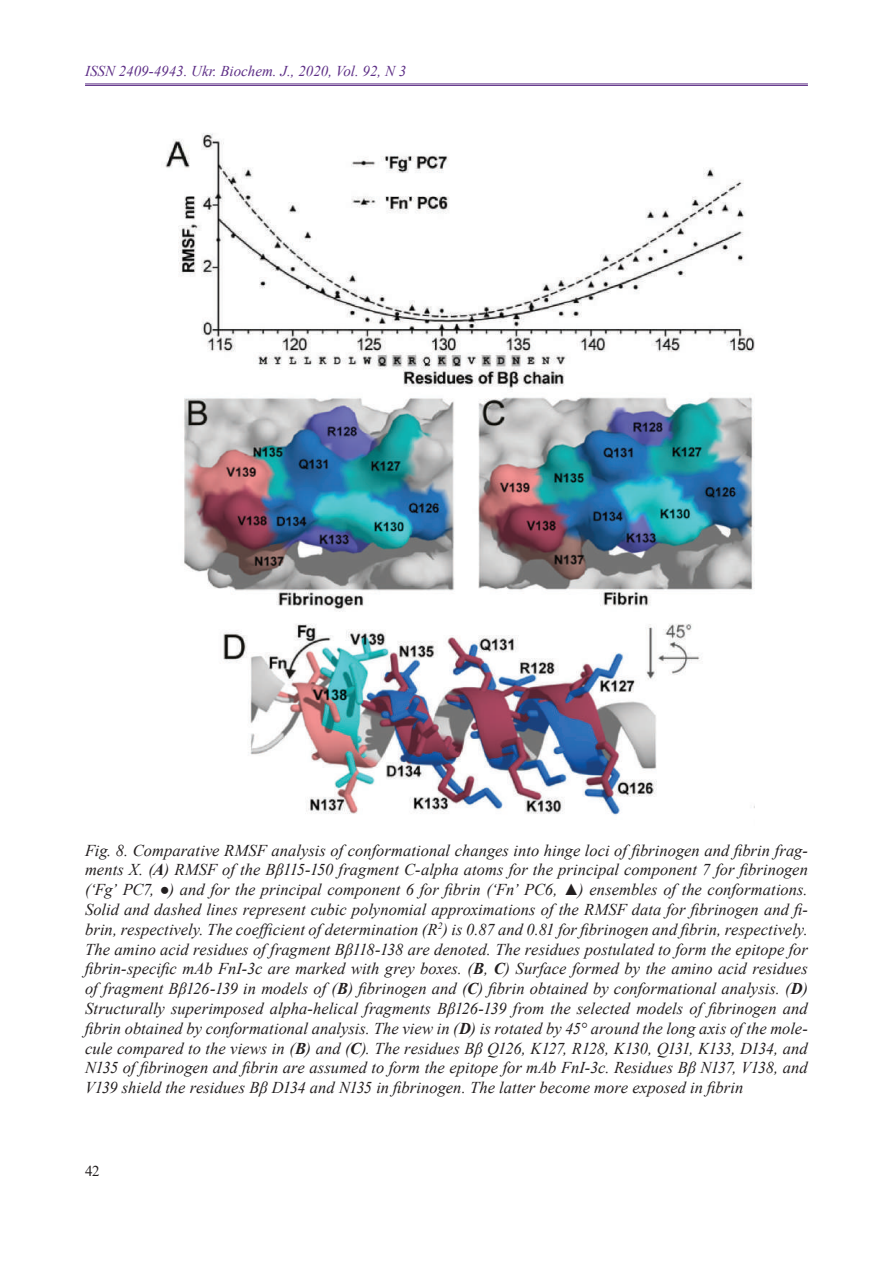
<style>
.page{position:relative;width:893px;height:1263px;background:#fff}
.page>*{position:absolute;margin:0;border:0;box-sizing:border-box;transform-origin:0 0}
.t1{font:italic 16.5px/19.8px "Times New Roman";letter-spacing:.005em;color:#231f20;text-align:justify}
.t2{font:italic 15px "Times New Roman";color:#5d2e86}
.t3{font:15px "Times New Roman";color:#231f20}
.s1{font-weight:700}
</style>
<div class="page">
<hr style="left:85px;top:84px;width:723px;height:1px;background:#5d2e86">
<hr style="left:85px;top:85px;width:723px;height:1px;background:#5d2e86">
<img style="left:164px;top:133px;width:591px;height:682px">
<p class="t2" style="left:85px;top:61px;width:323px">ISSN 2409-4943. Ukr. Biochem. J., 2020, Vol. 92, N 3</p>
<p class="t1" style="left:85px;top:840px;width:724px">Fig. 8. Comparative RMSF analysis of conformational changes into hinge loci of fibrinogen and fibrin frag&shy;ments X. (<span class="s1">A</span>) RMSF of the Bβ115-150 fragment C-alpha atoms for the principal component 7 for fibrinogen (‘Fg’ PC7, ●) and for the principal component 6 for fibrin (‘Fn’ PC6, ▲) ensembles of the conformations.<br>Solid and dashed lines represent cubic polynomial approximations of the RMSF data for fibrinogen and fi&shy;brin, respectively. The coefficient of determination (R<sup>2</sup>) is 0.87 and 0.81 for fibrinogen and fibrin, respectively.<br>The amino acid residues of fragment Bβ118-138 are denoted. The residues postulated to form the epitope for fibrin-specific mAb FnI-3c are marked with grey boxes. (<span class="s1">B</span>, <span class="s1">C</span>) Surface formed by the amino acid residues of fragment Bβ126-139 in models of (<span class="s1">B</span>) fibrinogen and (<span class="s1">C</span>) fibrin obtained by conformational analysis. (<span class="s1">D</span>)<br>Structurally superimposed alpha-helical fragments Bβ126-139 from the selected models of fibrinogen and fibrin obtained by conformational analysis. The view in (<span class="s1">D</span>) is rotated by 45° around the long axis of the mole&shy;cule compared to the views in (<span class="s1">B</span>) and (<span class="s1">C</span>). The residues Bβ Q126, K127, R128, K130, Q131, K133, D134, and N135 of fibrinogen and fibrin are assumed to form the epitope for mAb FnI-3c. Residues Bβ N137, V138, and V139 shield the residues Bβ D134 and N135 in fibrinogen. The latter become more exposed in fibrin</p>
<p class="t3" style="left:85px;top:1160px;width:16px">42</p>
</div>
